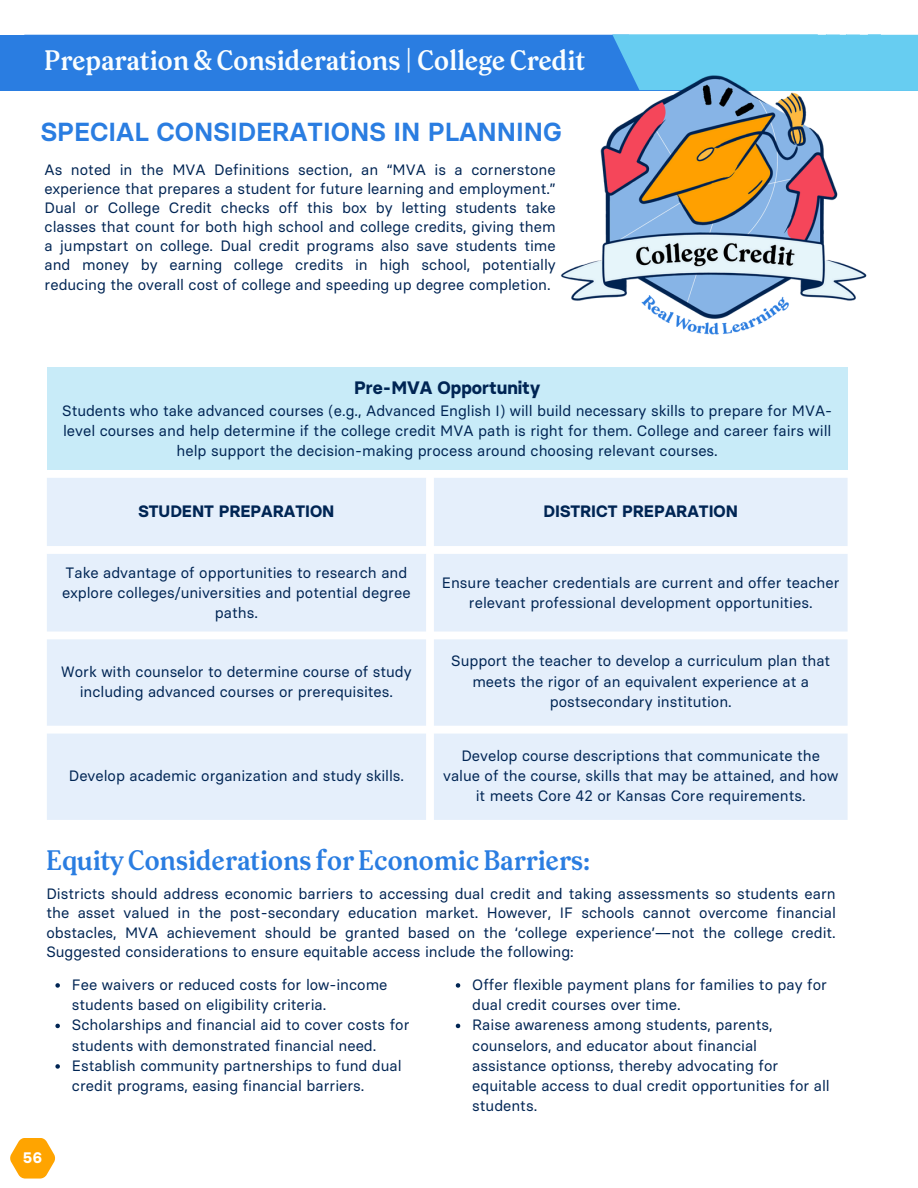
<style>
.page{position:relative;width:918px;height:1188px;background:#fff}
.page>*{position:absolute;margin:0;border:0;box-sizing:border-box;transform-origin:0 0}
.t1{font:600 27px "Prody";color:#fafeff}
.t2{font:600 27px "Prody";color:#2a7de1}
.t3{font:600 26.1px "Basier Square";color:#2a7de1}
.t4{font:700 18px "Basier Square";color:#002554}
.t5{font:700 16.5px "Basier Square";color:#002554}
.t6{font:700 15.3px "Basier Square";color:#fff}
.t7{font:15px/20.2px "Basier Square";color:#002554;text-align:center}
</style>
<div class="page">
<div style="left:0;top:35px;width:918px;height:56px;background:#2a7de1"></div>
<div style="left:670px;top:35px;width:248px;height:56px;background:#67cdf1"></div>
<svg style="left:612px;top:34px;width:296px;height:28px"></svg>
<div style="left:47px;top:368px;width:801px;height:102px;background:#c8ebf8"></div>
<svg style="left:47px;top:478px;width:801px;height:342px;background:#e7f0fb"></svg>
<svg style="left:10px;top:1138px;width:45px;height:41px"></svg>
<img style="left:561px;top:62px;width:306px;height:273px">
<svg style="left:55px;top:983px;width:5px;height:5px"></svg>
<svg style="left:55px;top:1024px;width:5px;height:4px"></svg>
<svg style="left:55px;top:1064px;width:5px;height:5px"></svg>
<svg style="left:456px;top:983px;width:4px;height:5px"></svg>
<svg style="left:456px;top:1024px;width:4px;height:4px"></svg>
<p class="t1" style="left:45px;top:42px;width:542px">Preparation &amp; Considerations | College Credit</p>
<p class="t3" style="left:41px;top:117px;width:523px">SPECIAL CONSIDERATIONS IN PLANNING</p>
<p class="t7" style="left:45px;top:160px;width:513px;line-height:19.2px;text-align:justify">As noted in the MVA Definitions section, an “MVA is a cornerstone experience that prepares a student for future learning and employment.” Dual or College Credit checks off this box by letting students take classes that count for both high school and college credits, giving them a jumpstart on college. Dual credit programs also save students time and money by earning college credits in high school, potentially reducing the overall cost of college and speeding up degree completion.</p>
<p class="t4" style="left:354px;top:377px;width:187px">Pre-MVA Opportunity</p>
<p class="t7" style="left:62px;top:400px;width:772px">Students who take advanced courses (e.g., Advanced English I) will build necessary skills to prepare for MVA&shy;level courses and help determine if the college credit MVA path is right for them. College and career fairs will help support the decision-making process around choosing relevant courses.</p>
<h2 class="t5" style="left:138px;top:502px;width:198px">STUDENT PREPARATION</h2>
<p class="t5" style="left:543px;top:502px;width:196px">DISTRICT PREPARATION</p>
<h1 class="t7" style="left:62px;top:562px;width:350px">Take advantage of opportunities to research and explore colleges/universities and potential degree paths.</h1>
<p class="t7" style="left:442px;top:572px;width:399px">Ensure teacher credentials are current and offer teacher relevant professional development opportunities.</p>
<p class="t7" style="left:61px;top:661px;width:352px">Work with counselor to determine course of study including advanced courses or prerequisites.</p>
<p class="t7" style="left:451px;top:651px;width:381px">Support the teacher to develop a curriculum plan that meets the rigor of an equivalent experience at a postsecondary institution.</p>
<p class="t7" style="left:69px;top:765px;width:337px">Develop academic organization and study skills.</p>
<p class="t7" style="left:443px;top:745px;width:397px">Develop course descriptions that communicate the value of the course, skills that may be attained, and how it meets Core 42 or Kansas Core requirements.</p>
<p class="t2" style="left:46px;top:843px;width:545px">Equity Considerations for Economic Barriers:</p>
<p class="t7" style="left:46px;top:884px;width:791px;line-height:19.2px;text-align:justify">Districts should address economic barriers to accessing dual credit and taking assessments so students earn the asset valued in the post-secondary education market. However, IF schools cannot overcome financial obstacles, MVA achievement should be granted based on the ‘college experience’—not the college credit.<br>Suggested considerations to ensure equitable access include the following:</p>
<p class="t6" style="left:23px;top:1148px;width:21px">56</p>
<p class="t7" style="left:72px;top:975px;width:317px;text-align:left">Fee waivers or reduced costs for low-income students based on eligibility criteria.</p>
<p class="t7" style="left:72px;top:1015px;width:339px;text-align:left">Scholarships and financial aid to cover costs for students with demonstrated financial need.</p>
<h2 class="t7" style="left:72px;top:1056px;width:331px;text-align:left">Establish community partnerships to fund dual credit programs, easing financial barriers.</h2>
<p class="t7" style="left:472px;top:975px;width:356px;text-align:left">Offer flexible payment plans for families to pay for dual credit courses over time.</p>
<p class="t7" style="left:472px;top:1015px;width:359px;text-align:left">Raise awareness among students, parents, counselors, and educator about financial assistance optionss, thereby advocating for equitable access to dual credit opportunities for all students.</p>
</div>
